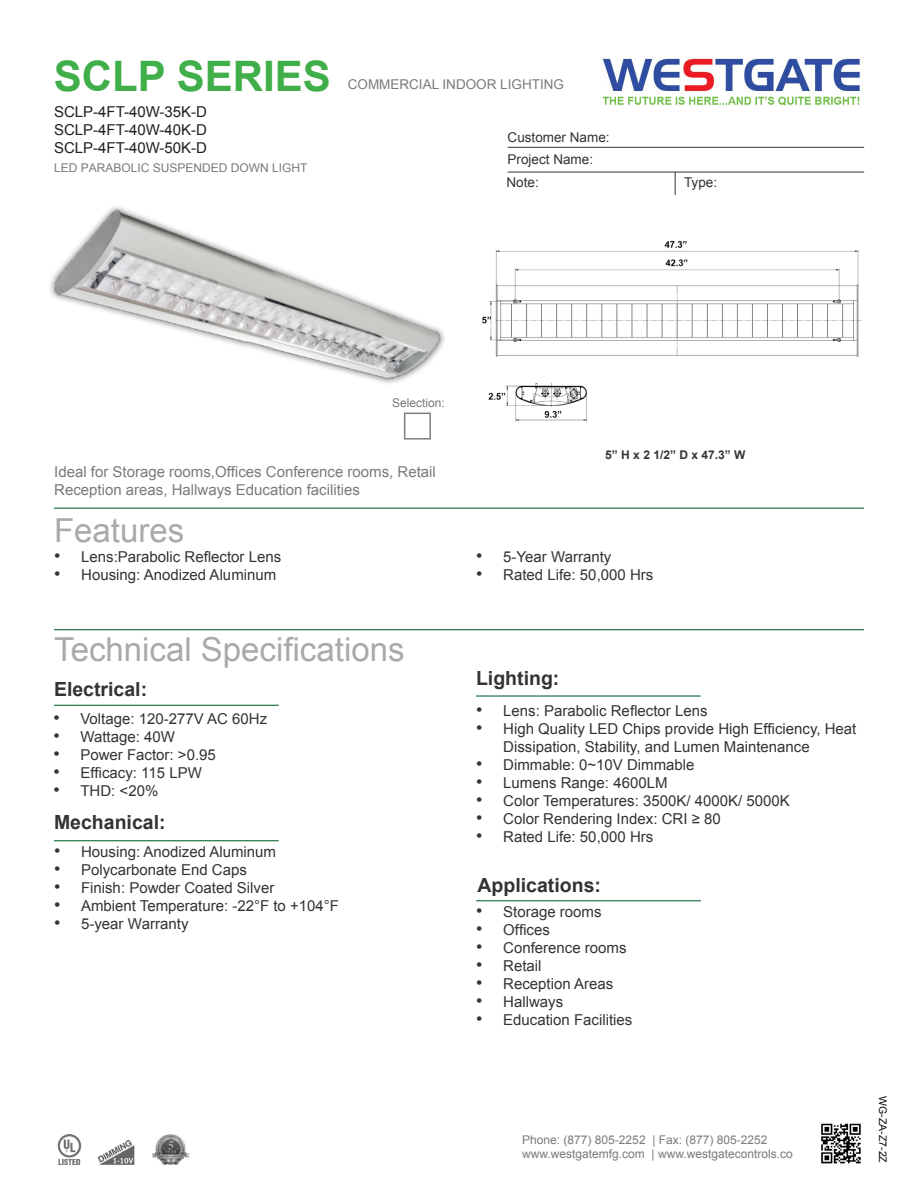
<style>
.page{position:relative;width:918px;height:1188px;background:#fff}
.page>*{position:absolute;margin:0;border:0;box-sizing:border-box;transform-origin:0 0}
.t1{font:700 42px "Arial";color:#40ae49}
.t2{font:33px "Arial";color:#a8a9ad}
.t3{font:700 19.5px "Arial";color:#333}
.t4{font:15px/18px "Arial";color:#333}
.t5{font:15px "Arial";color:#787a7d}
.t6{font:15px "Arial";color:#323332}
.t7{font:15px "Arial";color:#231f20}
.t8{font:13.5px "Arial";color:#333}
.t9{font:13.5px "Arial";color:#787a7d}
.t10{font:12px "Arial";color:#787a7d}
.t11{font:12px "Arial";color:#787a7d}
.t12{font:700 12px "Arial";color:#333}
.t13{font:10.5px "Arial";color:#040503}
.s1{font-size:18px}
</style>
<div class="page">
<img style="left:483px;top:240px;width:379px;height:182px">
<hr style="left:54px;top:508px;width:810px;height:1px;background:#0d6736">
<hr style="left:508px;top:147px;width:356px;height:1px;background:#333">
<svg style="left:675px;top:173px;width:1px;height:22px"></svg>
<hr style="left:508px;top:172px;width:356px;height:1px;background:#333">
<hr style="left:54px;top:629px;width:810px;height:1px;background:#0d6736">
<hr style="left:54px;top:705px;width:225px;height:1px;background:#0d6736">
<hr style="left:476px;top:695px;width:225px;height:2px;background:#0d6736">
<hr style="left:54px;top:840px;width:225px;height:1px;background:#0d6736">
<img style="left:602px;top:58px;width:258px;height:48px">
<hr style="left:476px;top:900px;width:225px;height:1px;background:#0d6736">
<img style="left:821px;top:1123px;width:40px;height:41px">
<img style="left:97px;top:1140px;width:38px;height:24px">
<img style="left:57px;top:1134px;width:25px;height:30px">
<img style="left:152px;top:1134px;width:38px;height:31px">
<div style="left:404px;top:413px;width:27px;height:27px;background:#fff;border:2px solid #7f7f7f"></div>
<img style="left:50px;top:206px;width:395px;height:216px">
<p class="t1" style="left:54px;top:48px;width:278px">SCLP SERIES</p>
<p class="t7" style="left:54px;top:102px;width:155px">SCLP-4FT-40W-35K-D</p>
<p class="t7" style="left:54px;top:120px;width:155px">SCLP-4FT-40W-40K-D</p>
<p class="t7" style="left:54px;top:138px;width:155px">SCLP-4FT-40W-50K-D</p>
<p class="t11" style="left:54px;top:160px;width:255px">LED PARABOLIC SUSPENDED DOWN LIGHT</p>
<p class="t9" style="left:348px;top:75px;width:218px">COMMERCIAL INDOOR LIGHTING</p>
<p class="t8" style="left:508px;top:128px;width:104px">Customer Name:</p>
<p class="t8" style="left:508px;top:150px;width:87px">Project Name:</p>
<p class="t8" style="left:507px;top:173px;width:34px">Note:</p>
<p class="t8" style="left:684px;top:173px;width:35px">Type:</p>
<p class="t10" style="left:392px;top:395px;width:54px">Selection:</p>
<p class="t5" style="left:54px;top:462px;width:383px">Ideal for Storage rooms,Offices Conference rooms, Retail</p>
<p class="t5" style="left:54px;top:480px;width:307px">Reception areas, Hallways Education facilities</p>
<p class="t2" style="left:54px;top:509px;width:132px">Features</p>
<p class="t4" style="left:54px;top:548px;width:229px"><span class="s1">•</span> Lens:Parabolic Reflector Lens</p>
<p class="t4" style="left:54px;top:566px;width:224px"><span class="s1">•</span> Housing: Anodized Aluminum</p>
<p class="t2" style="left:54px;top:627px;width:352px">Technical Specifications</p>
<p class="t3" style="left:54px;top:676px;width:95px">Electrical:</p>
<p class="t4" style="left:53px;top:710px;width:215px"><span class="s1">•</span> Voltage: 120-277V AC 60Hz</p>
<p class="t4" style="left:53px;top:728px;width:123px"><span class="s1">•</span> Wattage: 40W</p>
<p class="t4" style="left:53px;top:746px;width:164px"><span class="s1">•</span> Power Factor: &gt;0.95</p>
<p class="t4" style="left:53px;top:764px;width:150px"><span class="s1">•</span> Efficacy: 115 LPW</p>
<p class="t4" style="left:53px;top:782px;width:106px"><span class="s1">•</span> THD: &lt;20%</p>
<p class="t3" style="left:54px;top:809px;width:113px">Mechanical:</p>
<p class="t4" style="left:54px;top:843px;width:224px"><span class="s1">•</span> Housing: Anodized Aluminum</p>
<p class="t4" style="left:54px;top:861px;width:194px"><span class="s1">•</span> Polycarbonate End Caps</p>
<p class="t4" style="left:54px;top:879px;width:222px"><span class="s1">•</span> Finish: Powder Coated Silver</p>
<p class="t4" style="left:54px;top:897px;width:287px"><span class="s1">•</span> Ambient Temperature: -22°F to +104°F</p>
<p class="t4" style="left:54px;top:915px;width:136px"><span class="s1">•</span> 5-year Warranty</p>
<p class="t12" style="left:605px;top:446px;width:142px">5” H x 2 1/2” D x 47.3” W</p>
<p class="t4" style="left:476px;top:548px;width:137px"><span class="s1">•</span> 5-Year Warranty</p>
<p class="t4" style="left:476px;top:566px;width:179px"><span class="s1">•</span> Rated Life: 50,000 Hrs</p>
<p class="t3" style="left:476px;top:666px;width:85px">Lighting:</p>
<p class="t4" style="left:476px;top:702px;width:233px"><span class="s1">•</span> Lens: Parabolic Reflector Lens</p>
<p class="t4" style="left:503px;top:720px;width:355px;text-indent:-27px"><span class="s1">•</span> High Quality LED Chips provide High Efficiency, Heat<br>Dissipation, Stability, and Lumen Maintenance</p>
<p class="t4" style="left:476px;top:756px;width:220px"><span class="s1">•</span> Dimmable: 0~10V Dimmable</p>
<p class="t4" style="left:476px;top:774px;width:193px"><span class="s1">•</span> Lumens Range: 4600LM</p>
<p class="t6" style="left:476px;top:791px;width:315px"><span class="s1">•</span> Color Temperatures: 3500K/ 4000K/ 5000K</p>
<p class="t6" style="left:476px;top:809px;width:246px"><span class="s1">•</span> Color Rendering Index: CRI ≥ 80</p>
<p class="t4" style="left:476px;top:828px;width:179px"><span class="s1">•</span> Rated Life: 50,000 Hrs</p>
<p class="t3" style="left:478px;top:872px;width:125px">Applications:</p>
<p class="t4" style="left:476px;top:902px;width:127px"><span class="s1">•</span> Storage rooms</p>
<p class="t4" style="left:476px;top:920px;width:75px"><span class="s1">•</span> Offices</p>
<p class="t4" style="left:476px;top:938px;width:152px"><span class="s1">•</span> Conference rooms</p>
<p class="t4" style="left:476px;top:956px;width:67px"><span class="s1">•</span> Retail</p>
<p class="t4" style="left:476px;top:974px;width:139px"><span class="s1">•</span> Reception Areas</p>
<p class="t4" style="left:476px;top:992px;width:88px"><span class="s1">•</span> Hallways</p>
<p class="t4" style="left:476px;top:1010px;width:158px"><span class="s1">•</span> Education Facilities</p>
<p class="t10" style="left:522px;top:1132px;width:247px">Phone: (877) 805-2252 | Fax: (877) 805-2252</p>
<p class="t10" style="left:522px;top:1146px;width:272px">www.westgatemfg.com | www.westgatecontrols.co</p>
<p class="t13" style="left:890px;top:1096px;width:68px;rotate:90deg">WG-ZA-Z7-2Z</p>
</div>
